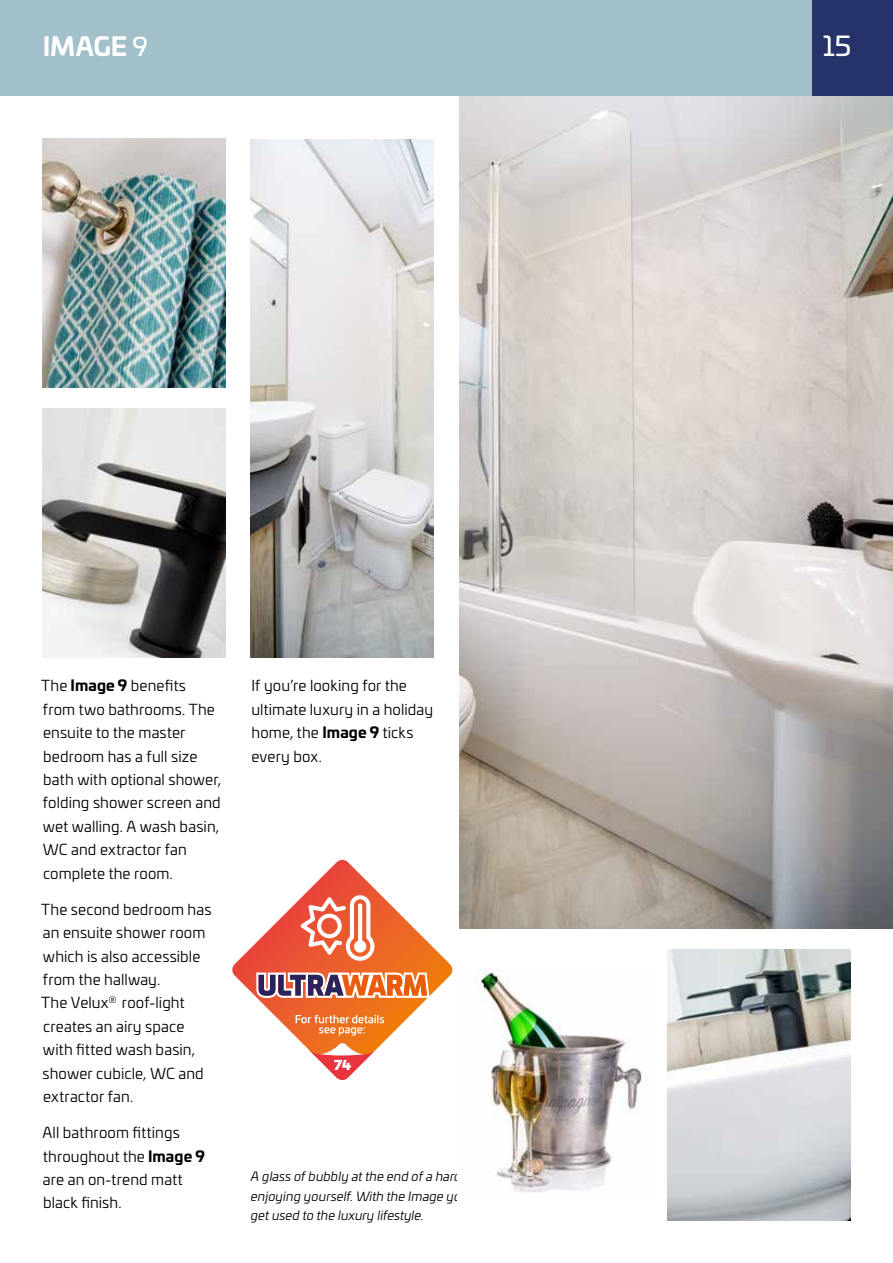
<style>
.page{position:relative;width:893px;height:1263px;background:#fff}
.page>*{position:absolute;margin:0;border:0;box-sizing:border-box;transform-origin:0 0}
.t1{font:27px "Univia Pro";color:#fff}
.t2{font:700 25.5px "Univia Pro";letter-spacing:-.01em;color:#fff}
.t3{font:15px/23.4px "Univia Pro";letter-spacing:.005em;color:#000}
.t4{font:italic 12.75px/19.5px "Univia Pro";letter-spacing:.01em;color:#000}
.t5{font:12.75px "Univia Pro Ultra";color:#fff}
.s1{font-weight:400}
.s2{font-weight:700}
</style>
<div class="page">
<img style="left:459px;top:96px;width:434px;height:832px">
<img style="left:251px;top:140px;width:183px;height:518px">
<img style="left:668px;top:950px;width:182px;height:270px">
<img style="left:43px;top:409px;width:182px;height:249px">
<img style="left:43px;top:138px;width:182px;height:249px">
<img style="left:474px;top:969px;width:169px;height:224px">
<svg style="left:232px;top:860px;width:220px;height:189px"></svg>
<svg style="left:308px;top:1042px;width:69px;height:38px"></svg>
<svg style="left:296px;top:1015px;width:88px;height:20px;background:#f18f50"></svg>
<svg style="left:256px;top:972px;width:174px;height:26px"></svg>
<svg style="left:301px;top:895px;width:73px;height:66px"></svg>
<div style="left:0;top:0;width:893px;height:96px;background:#a1c0c9"></div>
<div style="left:812px;top:0;width:81px;height:96px;background:#26336a"></div>
<h2 class="t2" style="left:43px;top:26px;width:107px">IMAGE <span class="s1">9</span></h2>
<h1 class="t1" style="left:823px;top:25px;width:30px">15</h1>
<p class="t3" style="left:41px;top:673px;width:181px">The <span class="s2">Image 9</span> benefits from two bathrooms. The ensuite to the master bedroom has a full size bath with optional shower, folding shower screen and wet walling. A wash basin,<br>WC and extractor fan complete the room.</p>
<p class="t3" style="left:41px;top:897px;width:172px">The second bedroom has an ensuite shower room which is also accessible from the hallway.<br>The Velux<sup>®</sup> roof-light creates an airy space with fitted wash basin, shower cubicle, WC and extractor fan.</p>
<p class="t3" style="left:42px;top:1120px;width:164px">All bathroom fittings throughout the <span class="s2">Image 9 </span>are an on-trend matt black finish.</p>
<p class="t3" style="left:251px;top:673px;width:183px">If you’re looking for the ultimate luxury in a holiday home, the <span class="s2">Image 9</span> ticks every box.</p>
<p class="t5" style="left:334px;top:1054px;width:19px">74</p>
<p class="t4" style="left:251px;top:1166px;width:237px">A glass of bubbly at the end of a hard day enjoying yourself. With the Image you’ll get used to the luxury lifestyle.</p>
</div>
